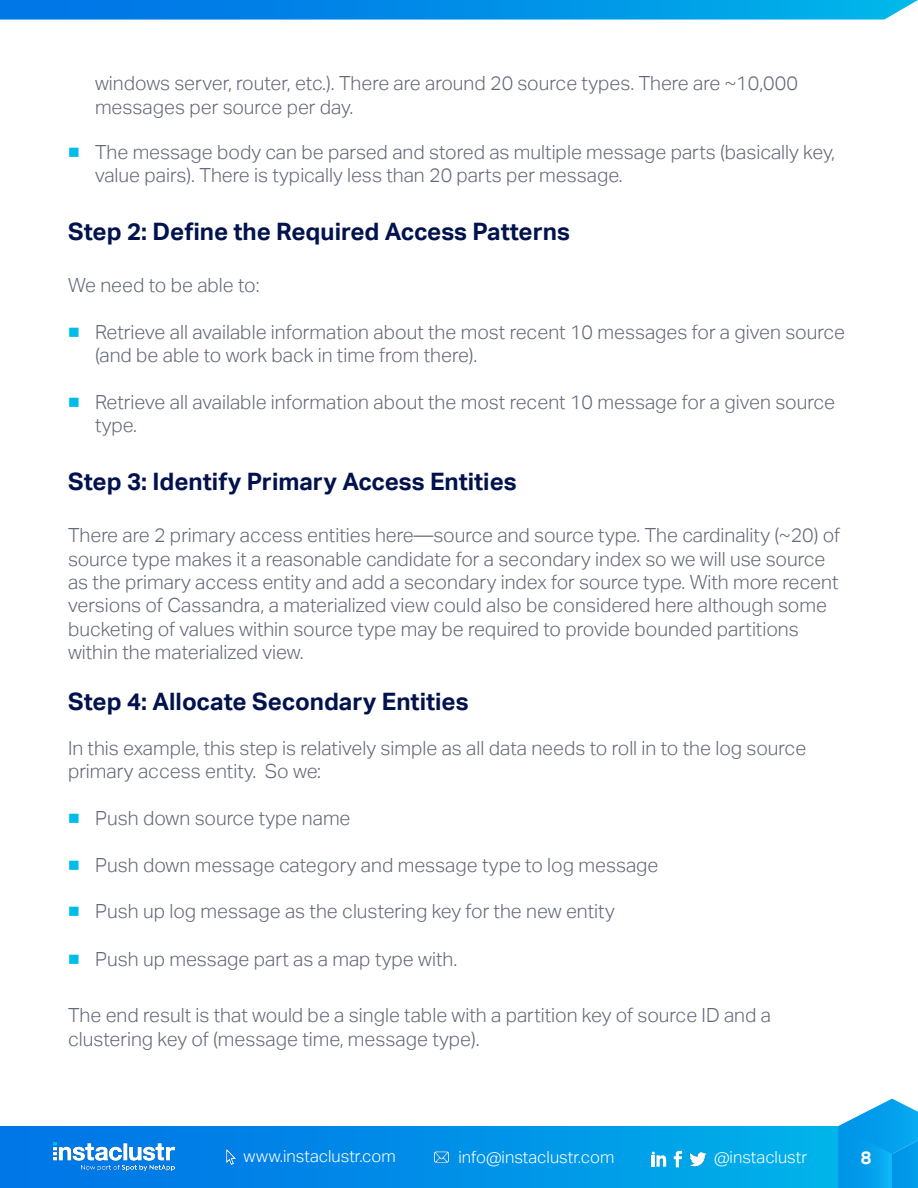
<style>
.page{position:relative;width:918px;height:1188px;background:#fff}
.page>*{position:absolute;margin:0;border:0;box-sizing:border-box;transform-origin:0 0}
.t1{font:700 24px "Aktiv Grotesk";color:#01124d}
.t2{font:300 19.5px/23.4px "Aktiv Grotesk";color:#646978}
.t3{font:700 18px "Aktiv Grotesk";color:#fff}
.t4{font:300 16.65px "Aktiv Grotesk";color:#fff}
.s1{font-weight:400;color:#00bce9}
</style>
<div class="page">
<div style="left:0;top:1127px;width:892px;height:61px;background:linear-gradient(to right,#0070e7,#00b4e9)"></div>
<img style="left:433px;top:1149px;width:17px;height:16px">
<img style="left:223px;top:1149px;width:16px;height:16px">
<img style="left:690px;top:1151px;width:16px;height:16px">
<svg style="left:674px;top:1151px;width:8px;height:16px"></svg>
<svg style="left:652px;top:1152px;width:14px;height:15px"></svg>
<svg style="left:838px;top:1099px;width:80px;height:89px;background:#22a9ee"></svg>
<svg style="left:0;top:0;width:918px;height:20px;background:#0a94e8"></svg>
<img style="left:54px;top:1142px;width:120px;height:30px">
<p class="t2" style="left:95px;top:72px;width:704px">windows server, router, etc.). There are around 20 source types. There are ~10,000 messages per source per day.</p>
<p class="t2" style="left:95px;top:140px;width:742px;text-indent:-27px"><span class="s1">■</span> The message body can be parsed and stored as multiple message parts (basically key, value pairs). There is typically less than 20 parts per message.</p>
<p class="t1" style="left:68px;top:218px;width:503px">Step 2: Define the Required Access Patterns</p>
<p class="t2" style="left:68px;top:274px;width:193px">We need to be able to:</p>
<p class="t2" style="left:95px;top:320px;width:752px;text-indent:-27px"><span class="s1">■</span> Retrieve all available information about the most recent 10 messages for a given source (and be able to work back in time from there).</p>
<p class="t2" style="left:95px;top:391px;width:742px;text-indent:-27px"><span class="s1">■</span> Retrieve all available information about the most recent 10 message for a given source type.</p>
<p class="t1" style="left:68px;top:468px;width:450px">Step 3: Identify Primary Access Entities</p>
<p class="t2" style="left:68px;top:524px;width:774px">There are 2 primary access entities here—source and source type. The cardinality (~20) of source type makes it a reasonable candidate for a secondary index so we will use source as the primary access entity and add a secondary index for source type. With more recent versions of Cassandra, a materialized view could also be considered here although some bucketing of values within source type may be required to provide bounded partitions within the materialized view.</p>
<p class="t1" style="left:68px;top:687px;width:402px">Step 4: Allocate Secondary Entities</p>
<p class="t2" style="left:68px;top:736px;width:740px">In this example, this step is relatively simple as all data needs to roll in to the log source primary access entity. So we:</p>
<p class="t2" style="left:68px;top:806px;width:284px"><span class="s1">■</span> Push down source type name</p>
<p class="t2" style="left:68px;top:853px;width:592px"><span class="s1">■</span> Push down message category and message type to log message</p>
<p class="t2" style="left:68px;top:900px;width:548px"><span class="s1">■</span> Push up log message as the clustering key for the new entity</p>
<p class="t2" style="left:68px;top:947px;width:391px"><span class="s1">■</span> Push up message part as a map type with.</p>
<p class="t2" style="left:68px;top:1003px;width:705px;line-height:24px">The end result is that would be a single table with a partition key of source ID and a clustering key of (message time, message type).</p>
<p class="t4" style="left:244px;top:1146px;width:154px">www.instaclustr.com</p>
<p class="t4" style="left:459px;top:1147px;width:157px">info@instaclustr.com</p>
<p class="t4" style="left:714px;top:1148px;width:95px">@instaclustr</p>
<p class="t3" style="left:861px;top:1147px;width:12px">8</p>
</div>
